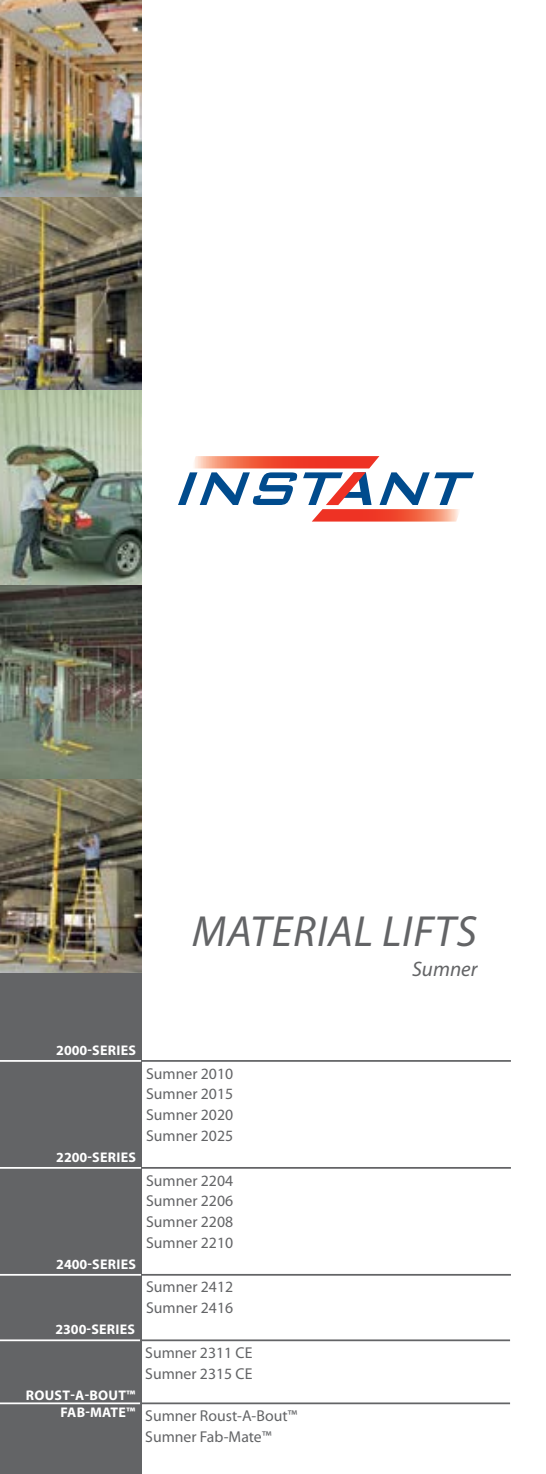
<style>
.page{position:relative;width:546px;height:1474px;background:#fff}
.page>*{position:absolute;margin:0;border:0;box-sizing:border-box;transform-origin:0 0}
.t1{font:italic 43.75px "Myriad Pro";letter-spacing:.02em;color:#636466}
.t2{font:italic 21px "Myriad Pro";color:#636466}
.t3{font:15.75px/20.7px "Myriad Pro";color:#636466}
.t4{font:700 14px "Myriad Pro";letter-spacing:.02em;color:#fff}
</style>
<div class="page">
<img style="left:0;top:0;width:141px;height:973px">
<div style="left:0;top:973px;width:141px;height:500px;background:#636466"></div>
<svg style="left:178px;top:456px;width:296px;height:65px"></svg>
<hr style="left:0;top:1060px;width:141px;height:1px;background:#fff">
<hr style="left:141px;top:1060px;width:370px;height:1px;background:#636466">
<hr style="left:0;top:1166px;width:141px;height:2px;background:#fff">
<hr style="left:141px;top:1166px;width:370px;height:2px;background:#636466">
<hr style="left:0;top:1339px;width:140px;height:2px;background:#fff">
<hr style="left:140px;top:1339px;width:370px;height:2px;background:#636466">
<hr style="left:0;top:1402px;width:140px;height:2px;background:#fff">
<hr style="left:140px;top:1402px;width:370px;height:2px;background:#636466">
<hr style="left:0;top:1273px;width:141px;height:2px;background:#fff">
<hr style="left:141px;top:1273px;width:370px;height:2px;background:#636466">
<h1 class="t1" style="left:192px;top:904px;width:286px">MATERIAL LIFTS</h1>
<h2 class="t2" style="left:412px;top:956px;width:67px">Sumner</h2>
<p class="t4" style="left:56px;top:1041px;width:81px">2000-SERIES</p>
<p class="t4" style="left:56px;top:1147px;width:81px">2200-SERIES</p>
<p class="t4" style="left:56px;top:1254px;width:81px">2400-SERIES</p>
<p class="t4" style="left:55px;top:1320px;width:81px">2300-SERIES</p>
<p class="t3" style="left:146px;top:1062px;width:89px;text-align:justify">Sumner 2010<br>Sumner 2015<br>Sumner 2020<br>Sumner 2025</p>
<p class="t3" style="left:146px;top:1169px;width:89px;text-align:justify">Sumner 2204<br>Sumner 2206<br>Sumner 2208<br>Sumner 2210</p>
<p class="t3" style="left:146px;top:1276px;width:89px">Sumner 2412<br>Sumner 2416</p>
<p class="t3" style="left:145px;top:1341px;width:109px">Sumner 2311 CE<br>Sumner 2315 CE</p>
<p class="t4" style="left:26px;top:1385px;width:111px">ROUST-A-BOUT™</p>
<p class="t3" style="left:145px;top:1404px;width:154px;text-indent:-85px"><sup>FAB-MATE™</sup> Sumner Roust-A-Bout™<br>Sumner Fab-Mate™</p>
</div>
